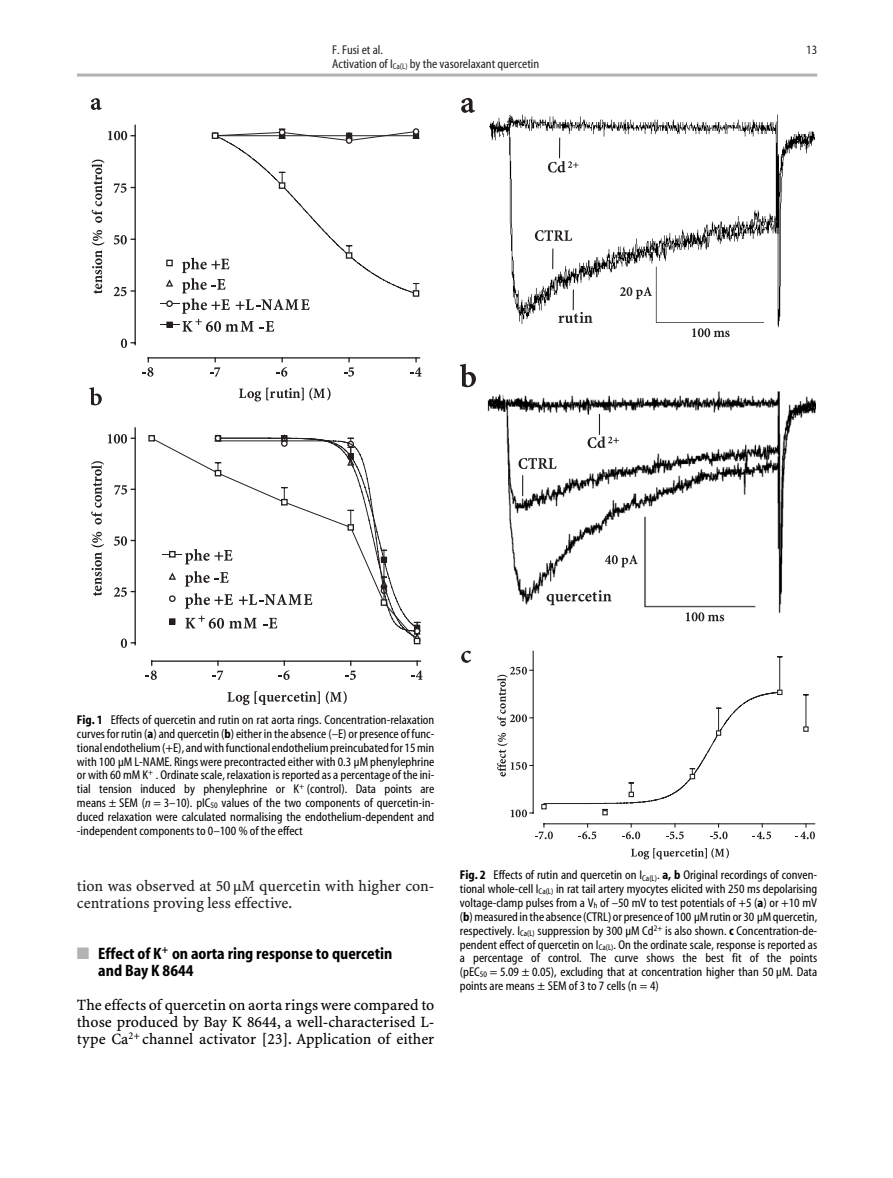
<style>
.page{position:relative;width:893px;height:1178px;background:#fff}
.page>*{position:absolute;margin:0;border:0;box-sizing:border-box;transform-origin:0 0}
.t1{font:16.5px/17px "Myriad CB";color:#000}
.t2{font:15.75px/17px "S Minion Plus Tab";color:#000;text-align:justify}
.t3{font:15.75px/17px "S Minion Plus Tab";color:#231f20}
.t4{font:12.75px/13.8px "Myriad CR";color:#000;text-align:justify}
.t5{font:12.75px "Myriad CR";color:#231f20}
.s1{font-family:"Myriad CB"}
.s2{font-family:"Myriad CI"}
.s3{color:#b3b3b3}
</style>
<div class="page">
<hr style="left:77px;top:74px;width:740px;height:3px;background:#b3b3b3">
<hr style="left:148px;top:357px;width:271px;height:1px;background:#231f20">
<svg style="left:142px;top:358px;width:11px;height:18px"></svg>
<svg style="left:210px;top:358px;width:10px;height:18px"></svg>
<svg style="left:276px;top:358px;width:11px;height:18px"></svg>
<svg style="left:344px;top:358px;width:10px;height:18px"></svg>
<svg style="left:410px;top:358px;width:11px;height:18px"></svg>
<hr style="left:134px;top:125px;width:2px;height:220px;background:#231f20">
<svg style="left:121px;top:338px;width:14px;height:10px"></svg>
<svg style="left:114px;top:287px;width:21px;height:9px"></svg>
<svg style="left:114px;top:235px;width:21px;height:9px"></svg>
<svg style="left:114px;top:183px;width:21px;height:10px"></svg>
<svg style="left:108px;top:131px;width:27px;height:9px"></svg>
<svg style="left:160px;top:129px;width:260px;height:203px"></svg>
<svg style="left:239px;top:387px;width:91px;height:14px"></svg>
<svg style="left:92px;top:230px;width:12px;height:64px"></svg>
<svg style="left:92px;top:160px;width:12px;height:63px"></svg>
<svg style="left:148px;top:435px;width:7px;height:6px"></svg>
<svg style="left:414px;top:641px;width:6px;height:3px"></svg>
<hr style="left:152px;top:660px;width:268px;height:2px;background:#231f20">
<svg style="left:145px;top:661px;width:12px;height:19px"></svg>
<svg style="left:212px;top:661px;width:11px;height:19px"></svg>
<svg style="left:278px;top:661px;width:11px;height:19px"></svg>
<svg style="left:345px;top:661px;width:11px;height:19px"></svg>
<svg style="left:411px;top:661px;width:11px;height:18px"></svg>
<hr style="left:134px;top:428px;width:2px;height:216px;background:#231f20">
<svg style="left:121px;top:638px;width:14px;height:10px"></svg>
<svg style="left:114px;top:587px;width:21px;height:10px"></svg>
<svg style="left:114px;top:536px;width:21px;height:10px"></svg>
<svg style="left:114px;top:485px;width:21px;height:9px"></svg>
<svg style="left:108px;top:434px;width:27px;height:9px"></svg>
<svg style="left:163px;top:434px;width:258px;height:207px"></svg>
<svg style="left:227px;top:691px;width:93px;height:14px"></svg>
<svg style="left:326px;top:691px;width:21px;height:13px"></svg>
<svg style="left:91px;top:532px;width:13px;height:64px"></svg>
<svg style="left:91px;top:461px;width:13px;height:63px"></svg>
<svg style="left:89px;top:387px;width:13px;height:18px"></svg>
<svg style="left:91px;top:98px;width:11px;height:12px"></svg>
<img style="left:489px;top:114px;width:326px;height:214px">
<svg style="left:461px;top:98px;width:14px;height:15px"></svg>
<svg style="left:620px;top:287px;width:32px;height:12px"></svg>
<svg style="left:692px;top:328px;width:37px;height:9px"></svg>
<svg style="left:548px;top:138px;width:30px;height:35px"></svg>
<svg style="left:535px;top:230px;width:37px;height:11px"></svg>
<svg style="left:552px;top:248px;width:1px;height:21px"></svg>
<svg style="left:558px;top:312px;width:34px;height:11px"></svg>
<hr style="left:572px;top:289px;width:2px;height:21px;background:#231f20">
<img style="left:487px;top:391px;width:328px;height:231px">
<svg style="left:460px;top:364px;width:16px;height:23px"></svg>
<svg style="left:605px;top:555px;width:32px;height:12px"></svg>
<svg style="left:686px;top:612px;width:38px;height:9px"></svg>
<svg style="left:587px;top:414px;width:32px;height:34px"></svg>
<svg style="left:518px;top:458px;width:38px;height:11px"></svg>
<svg style="left:522px;top:475px;width:1px;height:21px"></svg>
<svg style="left:546px;top:590px;width:65px;height:15px"></svg>
<svg style="left:550px;top:560px;width:1px;height:21px"></svg>
<svg style="left:461px;top:650px;width:10px;height:13px"></svg>
<hr style="left:805px;top:695px;width:1px;height:32px;background:#231f20">
<svg style="left:803px;top:726px;width:5px;height:5px"></svg>
<hr style="left:779px;top:657px;width:1px;height:33px;background:#231f20">
<svg style="left:541px;top:689px;width:241px;height:126px"></svg>
<hr style="left:544px;top:823px;width:270px;height:1px;background:#231f20">
<svg style="left:535px;top:823px;width:18px;height:16px"></svg>
<svg style="left:577px;top:823px;width:19px;height:16px"></svg>
<svg style="left:621px;top:823px;width:19px;height:16px"></svg>
<svg style="left:666px;top:823px;width:17px;height:16px"></svg>
<svg style="left:709px;top:823px;width:18px;height:16px"></svg>
<svg style="left:751px;top:823px;width:20px;height:16px"></svg>
<svg style="left:795px;top:823px;width:19px;height:16px"></svg>
<hr style="left:532px;top:651px;width:1px;height:162px;background:#231f20">
<svg style="left:510px;top:809px;width:23px;height:8px"></svg>
<svg style="left:631px;top:848px;width:98px;height:11px"></svg>
<svg style="left:497px;top:733px;width:36px;height:43px"></svg>
<svg style="left:497px;top:667px;width:36px;height:59px"></svg>
<p class="t5" style="left:332px;top:45px;width:52px">F. Fusi et al.</p>
<p class="t5" style="left:806px;top:45px;width:12px">13</p>
<p class="t5" style="left:332px;top:59px;width:208px">Activation of I<sub>Ca(L)</sub> by the vasorelaxant quercetin</p>
<p class="t4" style="left:77px;top:714px;width:359px"><span class="s1">Fig. 1</span> Effects of quercetin and rutin on rat aorta rings. Concentration-relaxation curves for rutin (<span class="s1">a</span>) and quercetin (<span class="s1">b</span>) either in the absence (–E) or presence of func&shy;tional endothelium (+E), and with functional endothelium preincubated for 15 min with 100 µM L-NAME. Rings were precontracted either with 0.3 µM phenylephrine or with 60 mM K<sup>+</sup> . Ordinate scale, relaxation is reported as a percentage of the ini&shy;tial tension induced by phenylephrine or K<sup>+</sup> (control). Data points are means ± SEM (<span class="s2">n</span> = 3–10). pIC<sub>50</sub> values of the two components of quercetin-in&shy;duced relaxation were calculated normalising the endothelium-dependent and -independent components to 0–100 % of the effect</p>
<p class="t3" style="left:77px;top:878px;width:359px">tion was observed at 50 µM quercetin with higher con&shy;centrations proving less effective.</p>
<p class="t1" style="left:98px;top:946px;width:296px;text-indent:-21px"><span class="s3">■</span> Effect of K<sup>+</sup> on aorta ring response to quercetin and Bay K 8644</p>
<p class="t2" style="left:77px;top:997px;width:359px">The effects of quercetin on aorta rings were compared to those produced by Bay K 8644, a well-characterised L&shy;type Ca<sup>2+</sup> channel activator [23]. Application of either</p>
<p class="t4" style="left:460px;top:869px;width:359px"><span class="s1">Fig. 2</span> Effects of rutin and quercetin on I<sub>Ca(L)</sub>. <span class="s1">a, b</span> Original recordings of conven&shy;tional whole-cell I<sub>Ca(L)</sub> in rat tail artery myocytes elicited with 250 ms depolarising voltage-clamp pulses from a V<sub>h</sub> of –50 mV to test potentials of +5 (<span class="s1">a</span>) or +10 mV (<span class="s1">b</span>) measured in the absence (CTRL) or presence of 100 µM rutin or 30 µM quercetin, respectively. I<sub>Ca(L)</sub> suppression by 300 µM Cd<sup>2+</sup> is also shown. <span class="s1">c</span> Concentration-de&shy;pendent effect of quercetin on I<sub>Ca(L)</sub>. On the ordinate scale, response is reported as a percentage of control. The curve shows the best fit of the points (pEC<sub>50</sub> = 5.09 ± 0.05), excluding that at concentration higher than 50 µM. Data points are means ± SEM of 3 to 7 cells (n = 4)</p>
</div>
